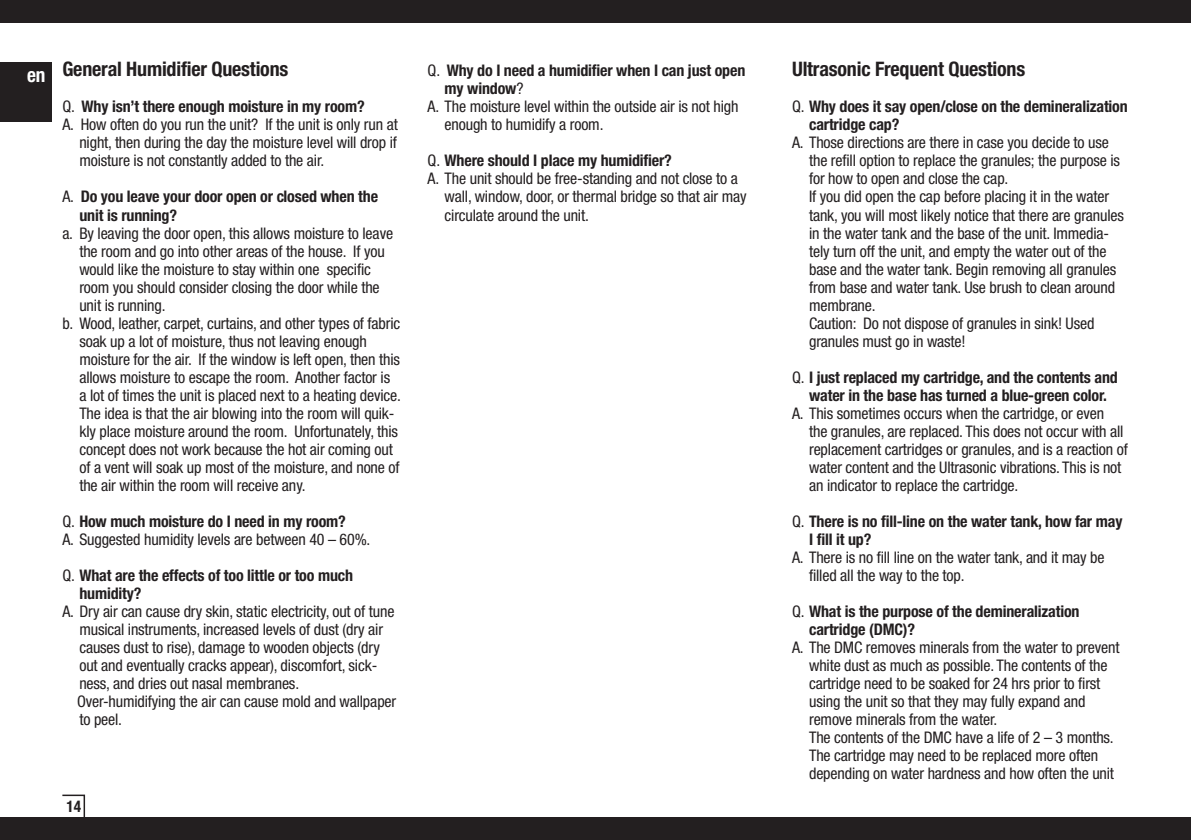
<style>
.page{position:relative;width:1191px;height:840px;background:#fff}
.page>*{position:absolute;margin:0;border:0;box-sizing:border-box;transform-origin:0 0}
.zwischentitel_10p{font:700 condensed 20px "Helvetica Neue LT Pro";letter-spacing:-.01em;color:#231f20}
.lautext_8p_einzug{font:condensed 16px/18px "Helvetica Neue LT Pro";letter-spacing:-.01em;color:#231f20}
.lautext_8p_einzug-2{font:700 condensed 16px/18px "Helvetica Neue LT Pro";letter-spacing:-.01em;color:#231f20}
.lauftext_8p{font:700 condensed 16px/18px "Helvetica Neue LT Pro";letter-spacing:-.01em;color:#231f20}
.lauftext_8p-2{font:condensed 16px "Helvetica Neue LT Pro";letter-spacing:-.01em;color:#231f20}
.lautext_8p_einzug-3{font:700 condensed 16px "Helvetica Neue LT Pro";letter-spacing:-.01em;color:#231f20;scale:.96 1}
.s1{color:#fff}
.s2{font-weight:400}
</style>
<div class="page">
<div style="left:0;top:0;width:1191px;height:23px;background:#231f20"></div>
<div style="left:0;top:816px;width:1191px;height:23px;background:#231f20"></div>
<svg style="left:61px;top:794px;width:25px;height:23px"></svg>
<div style="left:0;top:62px;width:51px;height:60px;background:#231f20"></div>
<p class="zwischentitel_10p" style="left:27px;top:57px;width:263px"><span class="s1">en</span> General Humidifier Questions</p>
<p class="lautext_8p_einzug-2" style="left:62px;top:97px;width:304px"><span class="s2">Q.</span> Why isn’t there enough moisture in my room?</p>
<p class="lautext_8p_einzug" style="left:79px;top:115px;width:320px;text-align:justify;text-indent:-17px">A. How often do you run the unit? If the unit is only run at night, then during the day the moisture level will drop if moisture is not constantly added to the air.</p>
<p class="lautext_8p_einzug-2" style="left:79px;top:187px;width:300px;text-indent:-17px"><span class="s2">A.</span> Do you leave your door open or closed when the unit is running?</p>
<p class="lautext_8p_einzug" style="left:79px;top:223px;width:315px;text-indent:-17px">a. By leaving the door open, this allows moisture to leave the room and go into other areas of the house. If you would like the moisture to stay within one specific room you should consider closing the door while the unit is running.</p>
<p class="lautext_8p_einzug" style="left:79px;top:313px;width:323px;text-indent:-17px">b. Wood, leather, carpet, curtains, and other types of fabric soak up a lot of moisture, thus not leaving enough moisture for the air. If the window is left open, then this allows moisture to escape the room. Another factor is a lot of times the unit is placed next to a heating device.<br>The idea is that the air blowing into the room will quic&shy;kly place moisture around the room. Unfortunately, this concept does not work because the hot air coming out of a vent will soak up most of the moisture, and none of the air within the room will receive any.</p>
<p class="lauftext_8p" style="left:62px;top:511px;width:285px"><span class="s2">Q.</span> How much moisture do I need in my room?</p>
<p class="lauftext_8p-2" style="left:62px;top:529px;width:309px">A. Suggested humidity levels are between 40 – 60%.</p>
<p class="lauftext_8p" style="left:79px;top:565px;width:275px;text-indent:-17px"><span class="s2">Q.</span> What are the effects of too little or too much humidity?</p>
<p class="lautext_8p_einzug" style="left:79px;top:601px;width:317px;text-indent:-17px">A. Dry air can cause dry skin, static electricity, out of tune musical instruments, increased levels of dust (dry air causes dust to rise), damage to wooden objects (dry out and eventually cracks appear), discomfort, sick&shy;ness, and dries out nasal membranes.</p>
<p class="lautext_8p_einzug" style="left:77px;top:691px;width:321px">Over-humidifying the air can cause mold and wallpaper to peel.</p>
<p class="lautext_8p_einzug-2" style="left:444px;top:61px;width:302px;text-indent:-17px"><span class="s2">Q.</span> Why do I need a humidifier when I can just open my window<span class="s2">?</span></p>
<p class="lautext_8p_einzug" style="left:444px;top:97px;width:295px;text-indent:-17px">A. The moisture level within the outside air is not high enough to humidify a room.</p>
<p class="lautext_8p_einzug-2" style="left:427px;top:151px;width:246px"><span class="s2">Q.</span> Where should I place my humidifier?</p>
<p class="lautext_8p_einzug" style="left:444px;top:169px;width:303px;text-indent:-17px">A. The unit should be free-standing and not close to a wall, window, door, or thermal bridge so that air may circulate around the unit.</p>
<p class="lautext_8p_einzug-3" style="left:66px;top:795px;width:17px">14</p>
<p class="zwischentitel_10p" style="left:792px;top:57px;width:235px">Ultrasonic Frequent Questions</p>
<p class="lautext_8p_einzug-2" style="left:809px;top:97px;width:320px;text-indent:-17px"><span class="s2">Q.</span> Why does it say open/close on the demineralization cartridge cap?</p>
<p class="lautext_8p_einzug" style="left:809px;top:133px;width:316px;text-indent:-17px">A. Those directions are there in case you decide to use the refill option to replace the granules; the purpose is for how to open and close the cap.<br>If you did open the cap before placing it in the water tank, you will most likely notice that there are granules in the water tank and the base of the unit. Immedia&shy;tely turn off the unit, and empty the water out of the base and the water tank. Begin removing all granules from base and water tank. Use brush to clean around membrane.<br>Caution: Do not dispose of granules in sink! Used granules must go in waste!</p>
<p class="lautext_8p_einzug-2" style="left:792px;top:367px;width:327px;text-align:center"><span class="s2">Q.</span> I just replaced my cartridge, and the contents and water in the base has turned a blue-green color.</p>
<p class="lautext_8p_einzug" style="left:809px;top:403px;width:320px;text-indent:-17px">A. This sometimes occurs when the cartridge, or even<br>the granules, are replaced. This does not occur with all replacement cartridges or granules, and is a reaction of water content and the Ultrasonic vibrations. This is not an indicator to replace the cartridge.</p>
<p class="lautext_8p_einzug-2" style="left:809px;top:511px;width:315px;text-indent:-17px"><span class="s2">Q.</span> There is no fill-line on the water tank, how far may<br>I fill it up?</p>
<p class="lautext_8p_einzug" style="left:809px;top:547px;width:297px;text-indent:-17px">A. There is no fill line on the water tank, and it may be filled all the way to the top.</p>
<p class="lautext_8p_einzug-2" style="left:809px;top:601px;width:272px;text-indent:-17px"><span class="s2">Q.</span> What is the purpose of the demineralization cartridge (DMC)?</p>
<p class="lautext_8p_einzug" style="left:809px;top:637px;width:312px;text-indent:-17px">A. The DMC removes minerals from the water to prevent white dust as much as possible. The contents of the cartridge need to be soaked for 24 hrs prior to first using the unit so that they may fully expand and remove minerals from the water.<br>The contents of the DMC have a life of 2 – 3 months.<br>The cartridge may need to be replaced more often depending on water hardness and how often the unit</p>
</div>
